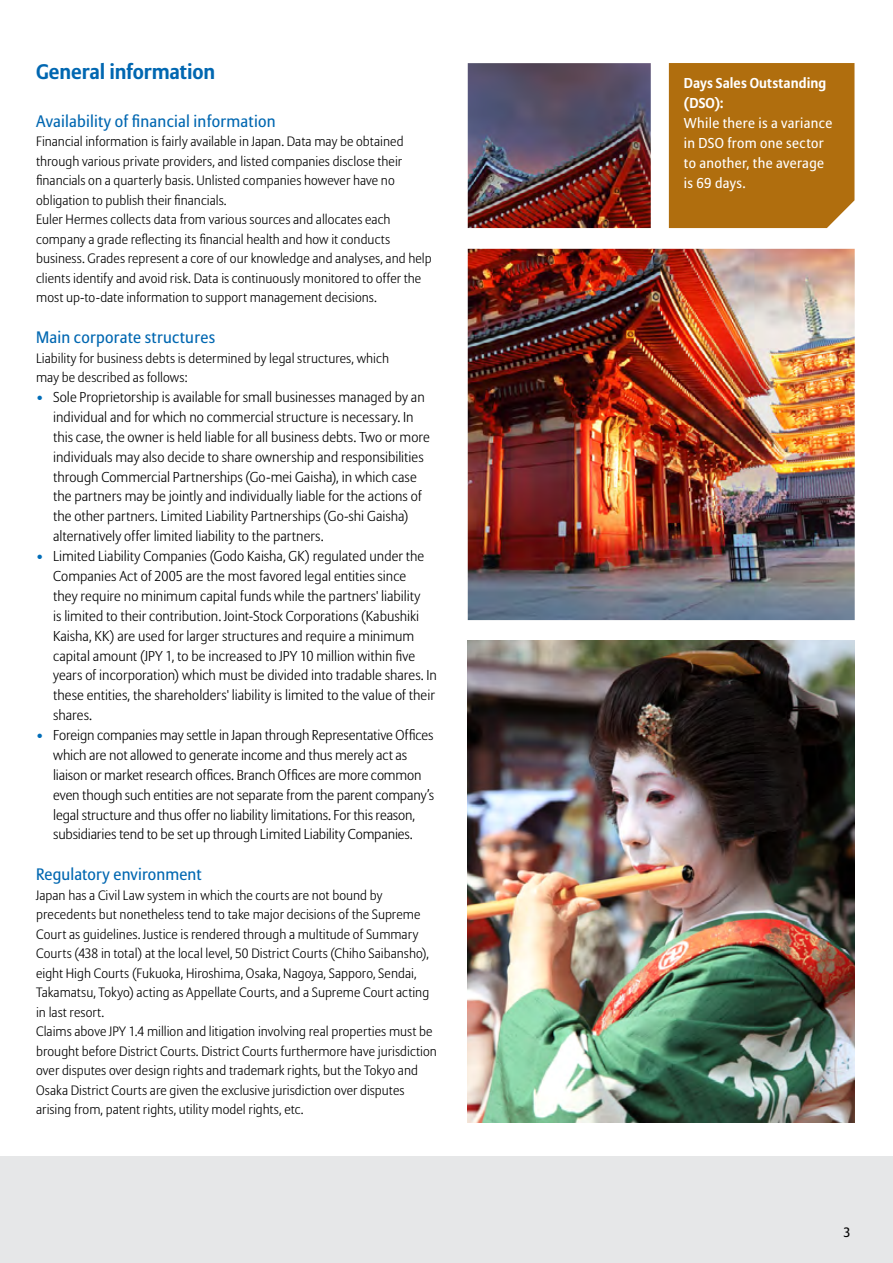
<style>
.page{position:relative;width:893px;height:1263px;background:#fff}
.page>*{position:absolute;margin:0;border:0;box-sizing:border-box;transform-origin:0 0}
.t1{font:700 21px "Allianz Sans";letter-spacing:-.005em;color:#0067b1}
.t2{font:16.5px "Allianz Sans";letter-spacing:.015em;color:#0067b1}
.t3{font:300 14.25px/20px "Allianz Sans";color:#000}
.t4{font:14.25px/20px "Allianz Sans";letter-spacing:.025em;color:#fff}
.t5{font:700 14.25px/20px "Allianz Sans";letter-spacing:.005em;color:#fff}
.t6{font:300 13.5px/19.5px "Allianz Sans";letter-spacing:.005em;color:#000}
.t7{font:13.5px "Allianz Sans";color:#000}
.s1{color:#006db8}
</style>
<div class="page">
<div style="left:0;top:1156px;width:893px;height:107px;background:#e6e7e8"></div>
<img style="left:468px;top:63px;width:387px;height:557px">
<div style="left:669px;top:63px;width:185px;height:165px;background:#b06e0e"></div>
<img style="left:468px;top:641px;width:387px;height:482px">
<h1 class="t1" style="left:36px;top:58px;width:181px">General information</h1>
<p class="t2" style="left:36px;top:111px;width:241px">Availability of financial information</p>
<p class="t6" style="left:36px;top:132px;width:397px">Financial information is fairly available in Japan. Data may be obtained through various private providers, and listed companies disclose their financials on a quarterly basis. Unlisted companies however have no obligation to publish their financials.<br>Euler Hermes collects data from various sources and allocates each company a grade reflecting its financial health and how it conducts business. Grades represent a core of our knowledge and analyses, and help clients identify and avoid risk. Data is continuously monitored to offer the most up-to-date information to support management decisions.</p>
<p class="t2" style="left:36px;top:327px;width:180px">Main corporate structures</p>
<p class="t6" style="left:36px;top:349px;width:354px">Liability for business debts is determined by legal structures, which may be described as follows:</p>
<p class="t3" style="left:53px;top:388px;width:378px;text-indent:-17px"><span class="s1">•</span> Sole Proprietorship is available for small businesses managed by an individual and for which no commercial structure is necessary. In this case, the owner is held liable for all business debts. Two or more individuals may also decide to share ownership and responsibilities through Commercial Partnerships (Go-mei Gaisha), in which case the partners may be jointly and individually liable for the actions of the other partners. Limited Liability Partnerships (Go-shi Gaisha) alternatively offer limited liability to the partners.</p>
<p class="t3" style="left:53px;top:547px;width:385px;text-indent:-17px"><span class="s1">•</span> Limited Liability Companies (Godo Kaisha, GK) regulated under the Companies Act of 2005 are the most favored legal entities since<br>they require no minimum capital funds while the partners' liability<br>is limited to their contribution. Joint-Stock Corporations (Kabushiki Kaisha, KK) are used for larger structures and require a minimum capital amount (JPY 1, to be increased to JPY 10 million within five years of incorporation) which must be divided into tradable shares. In these entities, the shareholders' liability is limited to the value of their shares.</p>
<p class="t3" style="left:53px;top:726px;width:383px;text-indent:-17px"><span class="s1">•</span> Foreign companies may settle in Japan through Representative Offices which are not allowed to generate income and thus merely act as liaison or market research offices. Branch Offices are more common even though such entities are not separate from the parent company’s legal structure and thus offer no liability limitations. For this reason, subsidiaries tend to be set up through Limited Liability Companies.</p>
<p class="t2" style="left:36px;top:864px;width:167px">Regulatory environment</p>
<p class="t6" style="left:36px;top:886px;width:402px">Japan has a Civil Law system in which the courts are not bound by precedents but nonetheless tend to take major decisions of the Supreme Court as guidelines. Justice is rendered through a multitude of Summary Courts (438 in total) at the local level, 50 District Courts (Chiho Saibansho), eight High Courts (Fukuoka, Hiroshima, Osaka, Nagoya, Sapporo, Sendai, Takamatsu, Tokyo) acting as Appellate Courts, and a Supreme Court acting in last resort.<br>Claims above JPY 1.4 million and litigation involving real properties must be brought before District Courts. District Courts furthermore have jurisdiction over disputes over design rights and trademark rights, but the Tokyo and Osaka District Courts are given the exclusive jurisdiction over disputes arising from, patent rights, utility model rights, etc.</p>
<p class="t5" style="left:684px;top:74px;width:144px">Days Sales Outstanding (DSO):</p>
<p class="t4" style="left:684px;top:114px;width:150px">While there is a variance in DSO from one sector to another, the average is 69 days.</p>
<p class="t7" style="left:843px;top:1224px;width:9px">3</p>
</div>
